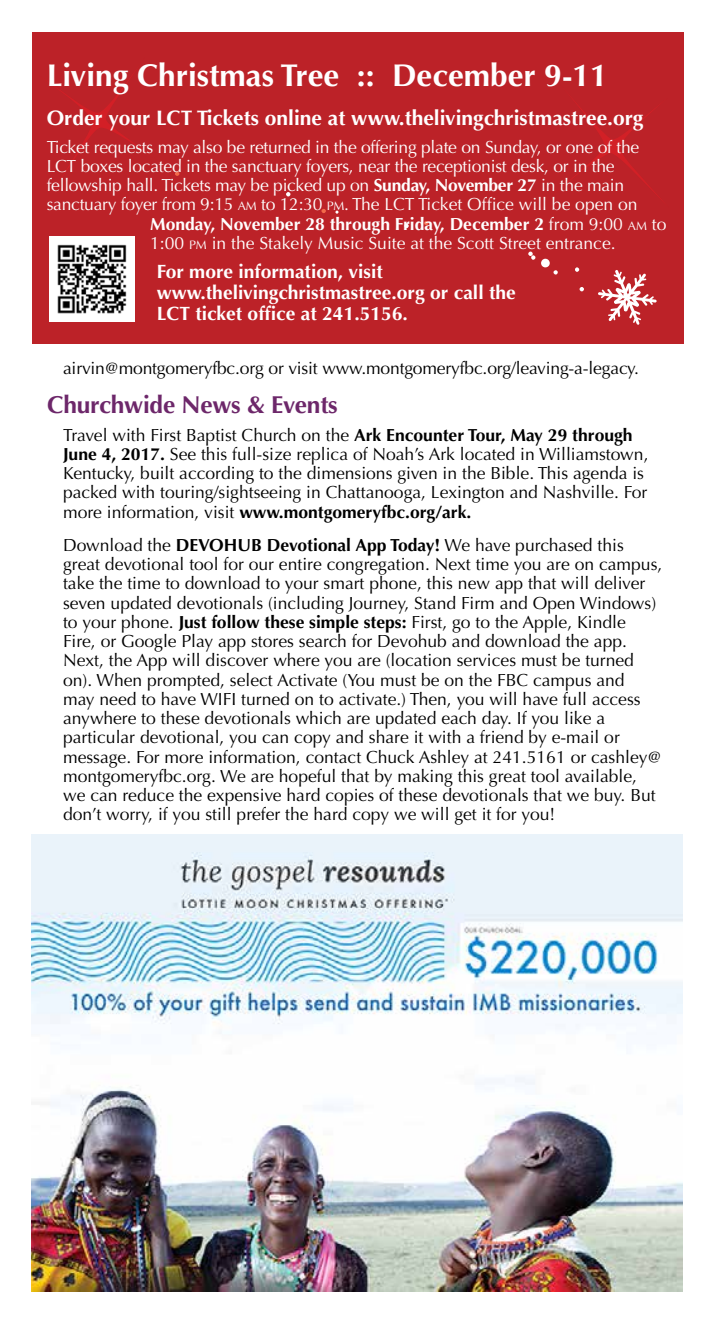
<style>
.page{position:relative;width:715px;height:1323px;background:#fff}
.page>*{position:absolute;margin:0;border:0;box-sizing:border-box;transform-origin:0 0}
.t1{font:700 31.5px "Optima";color:#fff}
.t2{font:700 24.5px "Optima";letter-spacing:-.01em;color:#6d276a}
.t3{font:700 21px "Optima";color:#fff}
.t4{font:700 19.25px/21px "Optima";color:#fff}
.t5{font:17.5px/19.2px "Optima";color:#000}
.t6{font:17.5px "Optima";letter-spacing:-.015em;color:#fff}
.t7{font:700 17.5px "Optima";color:#fff}
.s1{font-weight:700}
.s2{font-size:12.25px}
.s3{font-weight:400}
.s4{font-weight:400;font-size:12.25px}
</style>
<div class="page">
<div style="left:32px;top:32px;width:651px;height:311px;background:#bc2228"></div>
<svg style="left:567px;top:101px;width:94px;height:98px"></svg>
<svg style="left:54px;top:73px;width:93px;height:104px"></svg>
<img style="left:49px;top:236px;width:85px;height:85px">
<svg style="left:321px;top:209px;width:4px;height:4px"></svg>
<svg style="left:424px;top:221px;width:4px;height:4px"></svg>
<svg style="left:528px;top:252px;width:7px;height:8px"></svg>
<svg style="left:553px;top:270px;width:4px;height:5px"></svg>
<svg style="left:575px;top:267px;width:3px;height:5px"></svg>
<svg style="left:598px;top:270px;width:58px;height:55px"></svg>
<svg style="left:579px;top:287px;width:4px;height:4px"></svg>
<svg style="left:540px;top:259px;width:9px;height:8px"></svg>
<svg style="left:404px;top:224px;width:4px;height:4px"></svg>
<svg style="left:286px;top:192px;width:4px;height:4px"></svg>
<svg style="left:175px;top:172px;width:4px;height:4px"></svg>
<img style="left:32px;top:835px;width:650px;height:456px">
<h1 class="t1" style="left:47px;top:57px;width:562px">Living Christmas Tree :: December 9-11</h1>
<p class="t3" style="left:47px;top:105px;width:598px">Order your LCT Tickets online at www.thelivingchristmastree.org</p>
<p class="t6" style="left:47px;top:137px;width:593px">Ticket requests may also be returned in the offering plate on Sunday, or one of the</p>
<p class="t6" style="left:47px;top:156px;width:569px">LCT boxes located in the sanctuary foyers, near the receptionist desk, or in the</p>
<p class="t6" style="left:47px;top:175px;width:578px">fellowship hall. Tickets may be picked up on <span class="s1">Sunday, November 27</span> in the main</p>
<p class="t6" style="left:47px;top:194px;width:592px">sanctuary foyer from 9:15 <span class="s2">AM</span> to 12:30 <span class="s2">PM</span>. The LCT Ticket Office will be open on</p>
<p class="t7" style="left:150px;top:214px;width:517px">Monday, November 28 through Friday, December 2 <span class="s3">from 9:00</span> <span class="s4">AM</span> <span class="s3">to</span></p>
<p class="t6" style="left:150px;top:233px;width:466px">1:00 <span class="s2">PM</span> in the Stakely Music Suite at the Scott Street entrance.</p>
<p class="t4" style="left:157px;top:262px;width:360px">For more information, visit www.thelivingchristmastree.org or call the<br>LCT ticket office at 241.5156.</p>
<p class="t5" style="left:63px;top:359px;width:577px">airvin@montgomeryfbc.org or visit www.montgomeryfbc.org/leaving-a-legacy.</p>
<h2 class="t2" style="left:47px;top:390px;width:292px">Churchwide News &amp; Events</h2>
<p class="t5" style="left:63px;top:425px;width:586px">Travel with First Baptist Church on the <span class="s1">Ark Encounter Tour, May 29 through June 4, 2017.</span> See this full-size replica of Noah’s Ark located in Williamstown, Kentucky, built according to the dimensions given in the Bible. This agenda is packed with touring/sightseeing in Chattanooga, Lexington and Nashville. For more information, visit <span class="s1">www.montgomeryfbc.org/ark.</span></p>
<p class="t5" style="left:63px;top:536px;width:600px">Download the <span class="s1">DEVOHUB Devotional App Today!</span> We have purchased this great devotional tool for our entire congregation. Next time you are on campus, take the time to download to your smart phone, this new app that will deliver seven updated devotionals (including Journey, Stand Firm and Open Windows) to your phone. <span class="s1">Just follow these simple steps:</span> First, go to the Apple, Kindle Fire, or Google Play app stores search for Devohub and download the app.<br>Next, the App will discover where you are (location services must be turned on). When prompted, select Activate (You must be on the FBC campus and<br>may need to have WIFI turned on to activate.) Then, you will have full access anywhere to these devotionals which are updated each day. If you like a particular devotional, you can copy and share it with a friend by e-mail or message. For more information, contact Chuck Ashley at 241.5161 or cashley@ montgomeryfbc.org. We are hopeful that by making this great tool available, we can reduce the expensive hard copies of these devotionals that we buy. But don’t worry, if you still prefer the hard copy we will get it for you!</p>
</div>
